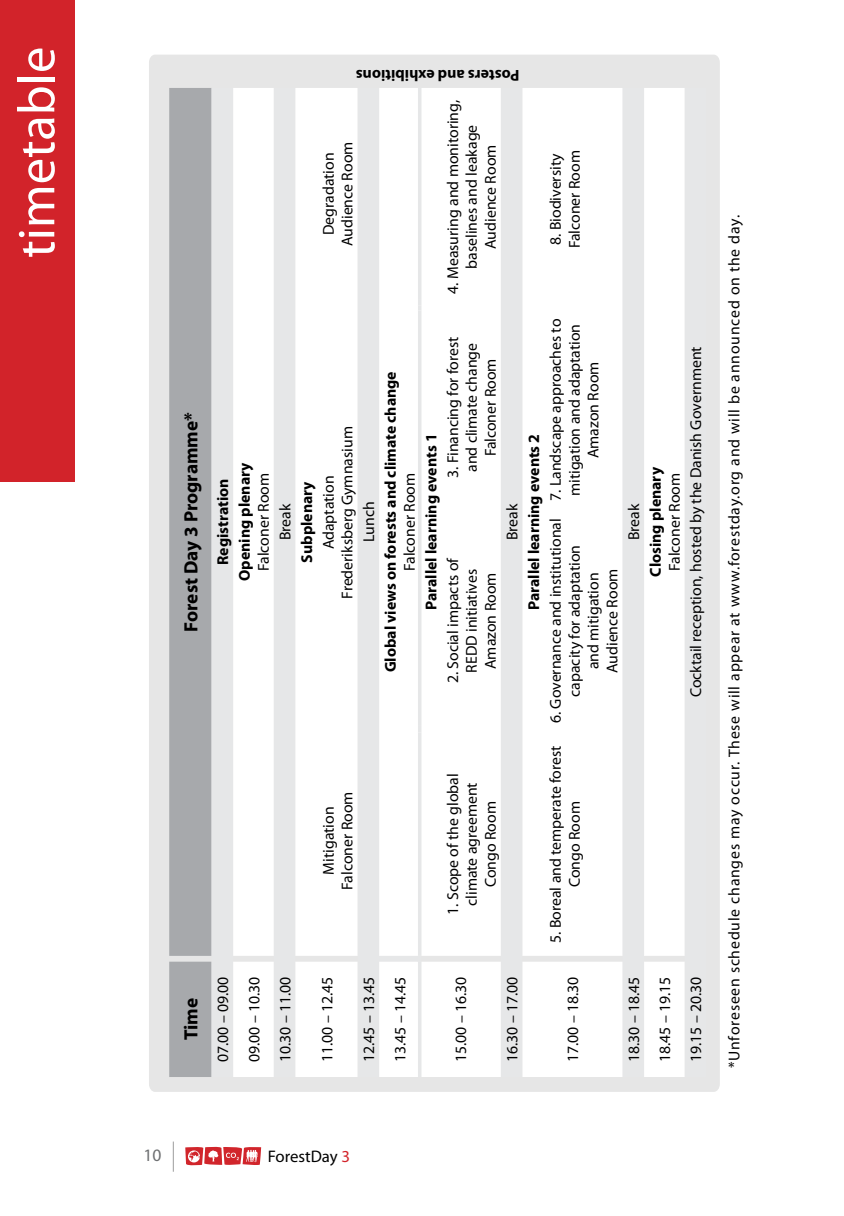
<style>
.page{position:relative;width:844px;height:1216px;background:#fff}
.page>*{position:absolute;margin:0;border:0;box-sizing:border-box;transform-origin:0 0}
.t1{font:52.5px "Myriad Pro";color:#fff}
.t2{font:700 19.25px "Myriad Pro";color:#000}
.t3{font:17.5px "Myriad Pro";color:#6d6f71}
.t4{font:16.8px "Myriad Pro";color:#000}
.t5{font:15.75px/18.9px "Myriad Pro";color:#000;text-align:center}
.t6{font:700 15.75px "Myriad Pro";color:#000}
.t7{font:15.75px "Myriad Pro";letter-spacing:.05em;color:#000}
.s1{color:#d2232a}
</style>
<div class="page">
<hr style="left:173px;top:1141px;width:1px;height:30px;background:#000">
<svg style="left:185px;top:1146px;width:76px;height:20px"></svg>
<div style="left:0;top:0;width:74px;height:481px;background:#d2232a"></div>
<div style="left:149px;top:55px;width:570px;height:1036px;background:#e6e6e6"></div>
<div style="left:169px;top:88px;width:42px;height:988px;background:#a7a9ac"></div>
<svg style="left:211px;top:88px;width:495px;height:988px;background:#e5e6e7"></svg>
<svg style="left:233px;top:88px;width:451px;height:988px"></svg>
<hr style="left:418px;top:961px;width:3px;height:115px;background:#e6e7e8">
<svg style="left:418px;top:955px;width:3px;height:6px"></svg>
<hr style="left:418px;top:732px;width:3px;height:223px;background:#e6e7e8">
<svg style="left:418px;top:725px;width:3px;height:7px"></svg>
<hr style="left:418px;top:509px;width:3px;height:216px;background:#e6e7e8">
<hr style="left:418px;top:311px;width:3px;height:198px;background:#e6e7e8">
<svg style="left:418px;top:300px;width:3px;height:11px"></svg>
<hr style="left:418px;top:88px;width:3px;height:212px;background:#e6e7e8">
<h1 class="t1" style="left:4px;top:258px;width:212px;rotate:-90deg">timetable</h1>
<p class="t2" style="left:178px;top:631px;width:221px;rotate:-90deg">Forest Day 3 Programme*</p>
<p class="t2" style="left:178px;top:1040px;width:44px;rotate:-90deg">Time</p>
<p class="t6" style="left:519px;top:85px;width:165px;rotate:-180deg">Posters and exhibitions</p>
<p class="t5" style="left:318px;top:246px;width:106px;rotate:-90deg">Degradation<br>Audience Room</p>
<p class="t5" style="left:443px;top:294px;width:195px;rotate:-90deg">4. Measuring and monitoring, baselines and leakage<br>Audience Room</p>
<p class="t5" style="left:545px;top:248px;width:99px;text-align:left;rotate:-90deg">8. Biodiversity<br>Falconer Room</p>
<p class="t6" style="left:234px;top:581px;width:120px;rotate:-90deg">Opening plenary</p>
<p class="t5" style="left:254px;top:571px;width:99px;rotate:-90deg">Falconer Room</p>
<p class="t6" style="left:213px;top:565px;width:88px;rotate:-90deg">Registration</p>
<p class="t5" style="left:275px;top:540px;width:38px;rotate:-90deg">Break</p>
<p class="t5" style="left:318px;top:598px;width:174px;rotate:-90deg">Adaptation<br>Frederiksberg Gymnasium</p>
<p class="t6" style="left:296px;top:562px;width:83px;rotate:-90deg">Subplenary</p>
<p class="t5" style="left:359px;top:542px;width:42px;rotate:-90deg">Lunch</p>
<p class="t6" style="left:380px;top:672px;width:302px;rotate:-90deg">Global views on forests and climate change</p>
<p class="t5" style="left:399px;top:571px;width:99px;rotate:-90deg">Falconer Room</p>
<p class="t5" style="left:318px;top:889px;width:99px;rotate:-90deg">Mitigation<br>Falconer Room</p>
<p class="t5" style="left:443px;top:478px;width:143px;rotate:-90deg">3. Financing for forest and climate change<br>Falconer Room</p>
<p class="t6" style="left:420px;top:610px;width:178px;rotate:-90deg">Parallel learning events 1</p>
<p class="t5" style="left:443px;top:683px;width:127px;rotate:-90deg">2. Social impacts of<br>REDD initiatives<br>Amazon Room</p>
<p class="t5" style="left:502px;top:540px;width:38px;rotate:-90deg">Break</p>
<p class="t5" style="left:443px;top:915px;width:143px;rotate:-90deg">1. Scope of the global climate agreement<br>Congo Room</p>
<p class="t5" style="left:545px;top:501px;width:184px;rotate:-90deg">7. Landscape approaches to mitigation and adaptation<br>Amazon Room</p>
<p class="t6" style="left:523px;top:610px;width:178px;rotate:-90deg">Parallel learning events 2</p>
<p class="t5" style="left:545px;top:723px;width:206px;rotate:-90deg">6. Governance and institutional capacity for adaptation<br>and mitigation<br>Audience Room</p>
<p class="t5" style="left:545px;top:942px;width:199px;rotate:-90deg">5. Boreal and temperate forest<br>Congo Room</p>
<p class="t5" style="left:624px;top:540px;width:38px;rotate:-90deg">Break</p>
<p class="t6" style="left:645px;top:576px;width:111px;rotate:-90deg">Closing plenary</p>
<p class="t5" style="left:664px;top:571px;width:99px;rotate:-90deg">Falconer Room</p>
<p class="t5" style="left:686px;top:697px;width:352px;rotate:-90deg">Cocktail reception, hosted by the Danish Government</p>
<p class="t5" style="left:213px;top:1062px;width:87px;rotate:-90deg">07.00 – 09.00</p>
<p class="t5" style="left:244px;top:1062px;width:87px;rotate:-90deg">09.00 – 10.30</p>
<p class="t5" style="left:275px;top:1062px;width:87px;rotate:-90deg">10.30 – 11.00</p>
<p class="t5" style="left:317px;top:1062px;width:87px;rotate:-90deg">11.00 – 12.45</p>
<p class="t5" style="left:359px;top:1062px;width:87px;rotate:-90deg">12.45 – 13.45</p>
<p class="t5" style="left:390px;top:1062px;width:87px;rotate:-90deg">13.45 – 14.45</p>
<p class="t5" style="left:451px;top:1062px;width:87px;rotate:-90deg">15.00 – 16.30</p>
<p class="t5" style="left:502px;top:1062px;width:87px;rotate:-90deg">16.30 – 17.00</p>
<p class="t5" style="left:563px;top:1062px;width:87px;rotate:-90deg">17.00 – 18.30</p>
<p class="t5" style="left:624px;top:1062px;width:87px;rotate:-90deg">18.30 – 18.45</p>
<p class="t5" style="left:655px;top:1062px;width:87px;rotate:-90deg">18.45 – 19.15</p>
<p class="t5" style="left:686px;top:1062px;width:87px;rotate:-90deg">19.15 – 20.30</p>
<p class="t7" style="left:724px;top:1068px;width:854px;rotate:-90deg">*Unforeseen schedule changes may occur. These will appear at www.forestday.org and will be announced on the day.</p>
<p class="t3" style="left:143px;top:1144px;width:19px">10</p>
<p class="t4" style="left:268px;top:1146px;width:84px">ForestDay <span class="s1">3</span></p>
</div>
